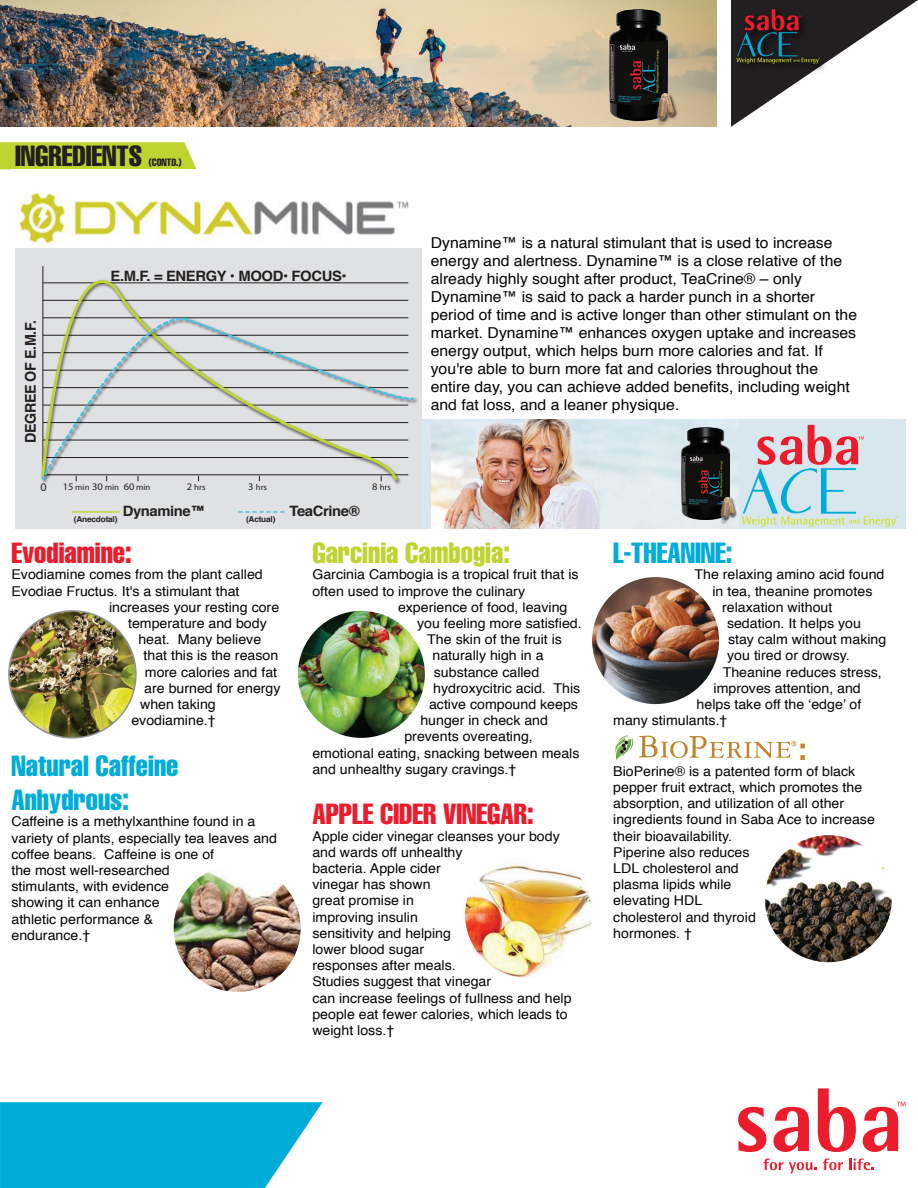
<style>
.page{position:relative;width:918px;height:1188px;background:#fff}
.page>*{position:absolute;margin:0;border:0;box-sizing:border-box;transform-origin:0 0}
.t1{font:28.65px/34.3px "Helvetica LT Std Comp";color:#00acd8}
.t2{font:28.65px "Helvetica LT Std Comp";color:#eb1c2c}
.t3{font:28.65px "Helvetica LT Std Comp";color:#bfd430}
.t4{font:28.65px "Helvetica LT Std Comp";color:#231f20}
.t5{font:28.65px "Helvetica LT Std Comp";color:#c2832a}
.t6{font:15px/18px "Helvetica";color:#050504;scale:1.05 1}
.t7{font:700 14.85px "Helvetica";letter-spacing:-.025em;color:#231f20;scale:.96 1}
.t8{font:700 14.25px "Helvetica";letter-spacing:-.025em;color:#231f20;scale:1.04 1}
.t9{font:13.5px/16.2px "Helvetica";color:#050504;scale:1.05 1}
.t10{font:11.7px "Myriad Pro";color:#231f20;scale:1.04 1}
.t11{font:10.5px "Helvetica LT Std Comp";color:#231f20}
.t12{font:8.55px "Myriad Pro";color:#231f20;scale:1.04 1}
.t13{font:700 7.95px "Helvetica";letter-spacing:-.025em;color:#231f20;scale:1.04 1}
.t14{font:5.55px "Futura Std";color:#d6de25}
.t15{font:3px "Futura Std";color:#d6de25}
.s1{font-size:10.05px}
</style>
<div class="page">
<svg style="left:731px;top:0;width:187px;height:127px"></svg>
<svg style="left:763px;top:1158px;width:54px;height:16px"></svg>
<svg style="left:823px;top:1158px;width:20px;height:12px"></svg>
<svg style="left:849px;top:1158px;width:25px;height:12px"></svg>
<svg style="left:738px;top:1107px;width:28px;height:45px"></svg>
<svg style="left:773px;top:1107px;width:36px;height:45px"></svg>
<svg style="left:818px;top:1088px;width:38px;height:64px"></svg>
<svg style="left:863px;top:1102px;width:43px;height:50px"></svg>
<svg style="left:0;top:1102px;width:323px;height:86px;background:#17b3db"></svg>
<svg style="left:0;top:142px;width:197px;height:27px;background:#c1d538"></svg>
<img style="left:0;top:0;width:716px;height:127px">
<img style="left:20px;top:193px;width:389px;height:51px">
<div style="left:15px;top:248px;width:407px;height:281px;background:#e0e1e3"></div>
<hr style="left:43px;top:300px;width:365px;height:1px;background:#231f20">
<hr style="left:43px;top:282px;width:365px;height:1px;background:#231f20">
<svg style="left:42px;top:266px;width:357px;height:37px"></svg>
<svg style="left:41px;top:474px;width:6px;height:7px"></svg>
<svg style="left:42px;top:303px;width:370px;height:174px"></svg>
<svg style="left:409px;top:396px;width:7px;height:5px"></svg>
<hr style="left:72px;top:511px;width:47px;height:2px;background:#bfd430">
<svg style="left:238px;top:511px;width:46px;height:2px"></svg>
<img style="left:610px;top:9px;width:57px;height:112px">
<img style="left:654px;top:92px;width:25px;height:35px">
<img style="left:662px;top:94px;width:12px;height:23px">
<img style="left:655px;top:96px;width:16px;height:28px">
<div style="left:422px;top:419px;width:484px;height:110px;background:#d7e7ed"></div>
<img style="left:431px;top:419px;width:308px;height:110px">
<svg style="left:742px;top:425px;width:154px;height:102px"></svg>
<img style="left:681px;top:427px;width:48px;height:93px">
<img style="left:718px;top:496px;width:21px;height:29px">
<img style="left:725px;top:497px;width:10px;height:19px">
<img style="left:719px;top:499px;width:13px;height:23px">
<img style="left:9px;top:611px;width:127px;height:127px;border-radius:64px">
<img style="left:174px;top:865px;width:127px;height:127px;border-radius:64px">
<img style="left:298px;top:611px;width:127px;height:127px;border-radius:64px">
<img style="left:765px;top:835px;width:127px;height:127px;border-radius:64px">
<img style="left:465px;top:851px;width:127px;height:127px;border-radius:64px">
<img style="left:592px;top:577px;width:127px;height:127px;border-radius:64px">
<svg style="left:615px;top:736px;width:181px;height:24px"></svg>
<p class="t15" style="left:818px;top:57px;width:3px">*</p>
<h1 class="t4" style="left:15px;top:137px;width:128px">INGREDIENTS</h1>
<p class="t11" style="left:149px;top:155px;width:34px">(CONTD.)</p>
<p class="t7" style="left:19px;top:443px;width:130px;rotate:-90deg">DEGREE OF E.M.F.</p>
<p class="t8" style="left:111px;top:265px;width:229px">E.M.F. = ENERGY • MOOD• FOCUS•</p>
<p class="t6" style="left:431px;top:234px;width:408px">Dynamine™ is a natural stimulant that is used to increase energy and alertness. Dynamine™ is a close relative of the already highly sought after product, TeaCrine® – only Dynamine™ is said to pack a harder punch in a shorter period of time and is active longer than other stimulant on the market. Dynamine™ enhances oxygen uptake and increases energy output, which helps burn more calories and fat. If you're able to burn more fat and calories throughout the entire day, you can achieve added benefits, including weight and fat loss, and a leaner physique.</p>
<p class="t10" style="left:40px;top:480px;width:7px">0</p>
<p class="t12" style="left:63px;top:482px;width:86px"><span class="s1">15</span> min <span class="s1">30</span> min <span class="s1">60</span> min</p>
<p class="t12" style="left:187px;top:482px;width:20px"><span class="s1">2</span> hrs</p>
<p class="t12" style="left:248px;top:482px;width:20px"><span class="s1">3</span> hrs</p>
<p class="t12" style="left:372px;top:482px;width:20px"><span class="s1">8</span> hrs</p>
<p class="t13" style="left:74px;top:512px;width:128px">(Anecdotal) <sup>Dynamine™</sup></p>
<p class="t8" style="left:246px;top:500px;width:111px"><sub>(Actual)</sub> TeaCrine®</p>
<h1 class="t2" style="left:11px;top:535px;width:122px">Evodiamine:</h1>
<p class="t9" style="left:11px;top:567px;width:241px">Evodiamine comes from the plant called</p>
<p class="t9" style="left:11px;top:583px;width:219px">Evodiae Fructus. It's a stimulant that</p>
<p class="t9" style="left:109px;top:599px;width:164px">increases your resting core</p>
<p class="t9" style="left:128px;top:616px;width:134px">temperature and body</p>
<p class="t9" style="left:138px;top:632px;width:119px">heat. Many believe</p>
<p class="t9" style="left:144px;top:648px;width:130px">that this is the reason</p>
<p class="t9" style="left:145px;top:664px;width:128px">more calories and fat</p>
<p class="t9" style="left:144px;top:680px;width:131px">are burned for energy</p>
<p class="t9" style="left:140px;top:697px;width:74px">when taking</p>
<p class="t9" style="left:131px;top:713px;width:82px">evodiamine.†</p>
<h1 class="t1" style="left:11px;top:748px;width:169px">Natural Caffeine<br>Anhydrous:</h1>
<p class="t9" style="left:11px;top:814px;width:254px">Caffeine is a methylxanthine found in a variety of plants, especially tea leaves and coffee beans. Caffeine is one of<br>the most well-researched<br>stimulants, with evidence<br>showing it can enhance<br>athletic performance &amp;<br>endurance.†</p>
<h1 class="t3" style="left:312px;top:535px;width:199px">Garcinia Cambogia:</h1>
<p class="t9" style="left:312px;top:567px;width:255px">Garcinia Cambogia is a tropical fruit that is</p>
<p class="t9" style="left:312px;top:583px;width:204px">often used to improve the culinary</p>
<p class="t9" style="left:398px;top:599px;width:163px">experience of food, leaving</p>
<p class="t9" style="left:417px;top:616px;width:158px">you feeling more satisfied.</p>
<p class="t9" style="left:427px;top:632px;width:130px">The skin of the fruit is</p>
<p class="t9" style="left:433px;top:648px;width:107px">naturally high in a</p>
<p class="t9" style="left:434px;top:664px;width:102px">substance called</p>
<p class="t9" style="left:433px;top:680px;width:142px">hydroxycitric acid. This</p>
<p class="t9" style="left:429px;top:697px;width:143px">active compound keeps</p>
<p class="t9" style="left:420px;top:713px;width:123px">hunger in check and</p>
<p class="t9" style="left:404px;top:729px;width:124px">prevents overeating,</p>
<p class="t9" style="left:312px;top:745px;width:256px">emotional eating, snacking between meals</p>
<p class="t9" style="left:312px;top:761px;width:196px">and unhealthy sugary cravings.†</p>
<h1 class="t2" style="left:312px;top:796px;width:223px">APPLE CIDER VINEGAR:</h1>
<p class="t9" style="left:312px;top:828px;width:248px">Apple cider vinegar cleanses your body and wards off unhealthy<br>bacteria. Apple cider<br>vinegar has shown<br>great promise in<br>improving insulin<br>sensitivity and helping<br>lower blood sugar<br>responses after meals.<br>Studies suggest that vinegar<br>can increase feelings of fullness and help people eat fewer calories, which leads to weight loss.†</p>
<h1 class="t1" style="left:613px;top:535px;width:121px">L-THEANINE:</h1>
<p class="t9" style="left:695px;top:567px;width:182px">The relaxing amino acid found</p>
<p class="t9" style="left:712px;top:583px;width:154px">in tea, theanine promotes</p>
<p class="t9" style="left:722px;top:599px;width:107px">relaxation without</p>
<p class="t9" style="left:727px;top:616px;width:129px">sedation. It helps you</p>
<p class="t9" style="left:728px;top:632px;width:152px">stay calm without making</p>
<p class="t9" style="left:727px;top:648px;width:118px">you tired or drowsy.</p>
<p class="t9" style="left:723px;top:664px;width:153px">Theanine reduces stress,</p>
<p class="t9" style="left:714px;top:680px;width:142px">improves attention, and</p>
<p class="t9" style="left:697px;top:697px;width:158px">helps take off the ‘edge’ of</p>
<p class="t9" style="left:613px;top:713px;width:110px">many stimulants.†</p>
<h1 class="t5" style="left:800px;top:731px;width:8px">:</h1>
<p class="t9" style="left:613px;top:763px;width:251px">BioPerine® is a patented form of black pepper fruit extract, which promotes the absorption, and utilization of all other ingredients found in Saba Ace to increase their bioavailability.<br>Piperine also reduces<br>LDL cholesterol and<br>plasma lipids while<br>elevating HDL<br>cholesterol and thyroid<br>hormones. †</p>
<p class="t14" style="left:896px;top:515px;width:5px">*</p>
</div>
